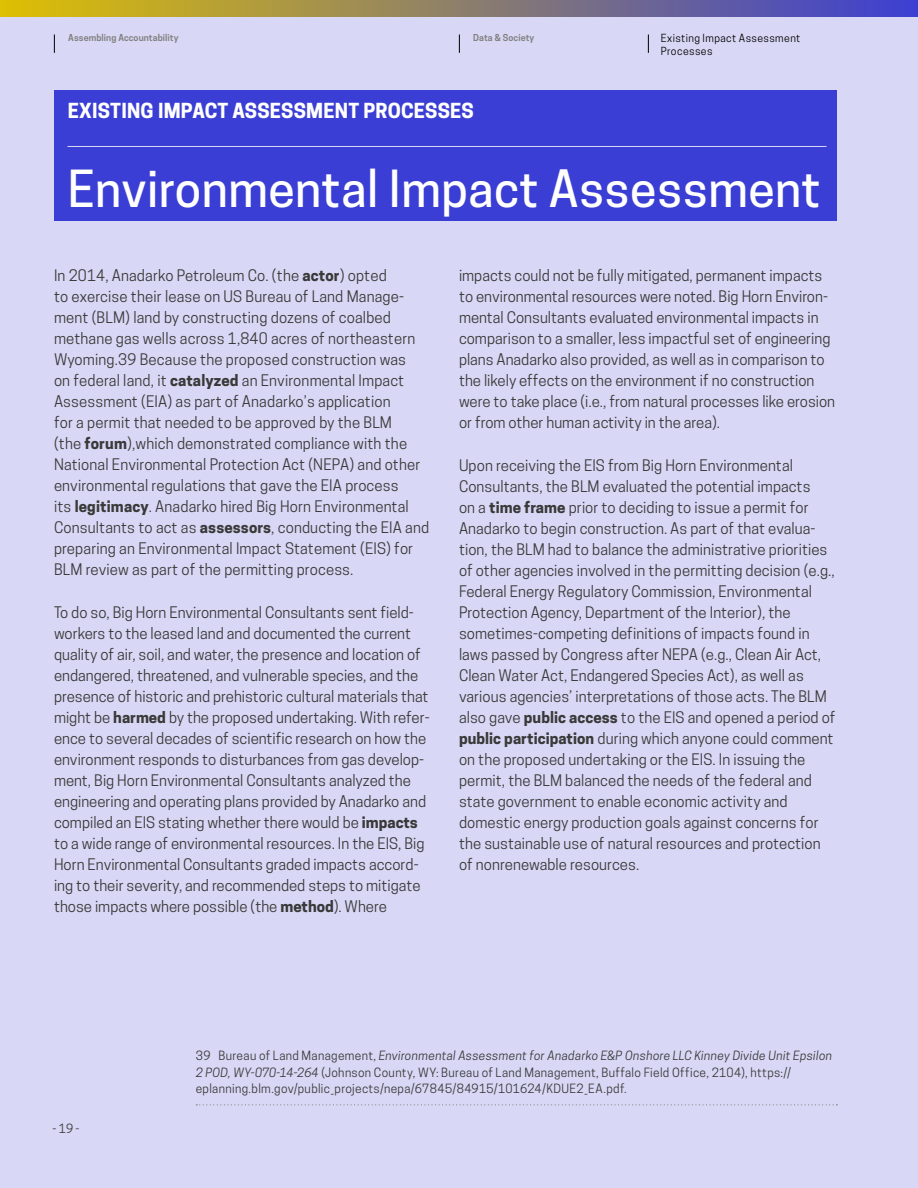
<style>
.page{position:relative;width:918px;height:1188px;background:#fff}
.page>*{position:absolute;margin:0;border:0;box-sizing:border-box;transform-origin:0 0}
.t1{font:500 48px "Cooper Hewitt";letter-spacing:.01em;color:#fff}
.t2{font:700 19.5px "Cooper Hewitt";letter-spacing:.01em;color:#fff}
.t3{font:15px/21px "Cooper Hewitt";color:#393939}
.t4{font:12px/16.5px "Cooper Hewitt";letter-spacing:.025em;color:#393939}
.t5{font:10.5px/12.6px "Cooper Hewitt";letter-spacing:.04em;color:#000}
.t6{font:600 9px "Cooper Hewitt";letter-spacing:.01em;color:#808080}
.s1{font-weight:700}
.s2{font-style:italic}
</style>
<div class="page">
<div style="left:0;top:0;width:918px;height:18px;background:linear-gradient(to right,#debf02,#3c3fd2)"></div>
<div style="left:0;top:18px;width:918px;height:1170px;background:#d8d8f6"></div>
<div style="left:54px;top:90px;width:783px;height:130px;background:#3b3ed4"></div>
<svg style="left:196px;top:1104px;width:641px;height:1px"></svg>
<hr style="left:67px;top:146px;width:760px;height:1px;background:#d8d8f6">
<svg style="left:54px;top:34px;width:1px;height:19px"></svg>
<svg style="left:459px;top:34px;width:1px;height:19px"></svg>
<svg style="left:648px;top:34px;width:1px;height:19px"></svg>
<p class="t6" style="left:68px;top:33px;width:112px">Assembling Accountability</p>
<p class="t6" style="left:473px;top:33px;width:63px">Data &amp; Society</p>
<p class="t5" style="left:661px;top:32px;width:141px">Existing Impact Assessment<br>Processes</p>
<h2 class="t2" style="left:68px;top:100px;width:408px">EXISTING IMPACT ASSESSMENT PROCESSES</h2>
<h1 class="t1" style="left:68px;top:161px;width:755px">Environmental Impact Assessment</h1>
<p class="t3" style="left:54px;top:265px;width:377px">In 2014, Anadarko Petroleum Co. (the <span class="s1">actor</span>) opted<br>to exercise their lease on US Bureau of Land Manage&shy;ment (BLM) land by constructing dozens of coalbed methane gas wells across 1,840 acres of northeastern Wyoming.39 Because the proposed construction was<br>on federal land, it <span class="s1">catalyzed</span> an Environmental Impact Assessment (EIA) as part of Anadarko’s application<br>for a permit that needed to be approved by the BLM<br>(the <span class="s1">forum</span>),which demonstrated compliance with the National Environmental Protection Act (NEPA) and other environmental regulations that gave the EIA process<br>its <span class="s1">legitimacy</span>. Anadarko hired Big Horn Environmental Consultants to act as <span class="s1">assessors</span>, conducting the EIA and preparing an Environmental Impact Statement (EIS) for BLM review as part of the permitting process.</p>
<p class="t3" style="left:54px;top:602px;width:377px">To do so, Big Horn Environmental Consultants sent field&shy;workers to the leased land and documented the current quality of air, soil, and water, the presence and location of endangered, threatened, and vulnerable species, and the presence of historic and prehistoric cultural materials that might be <span class="s1">harmed</span> by the proposed undertaking. With refer&shy;ence to several decades of scientific research on how the environment responds to disturbances from gas develop&shy;ment, Big Horn Environmental Consultants analyzed the engineering and operating plans provided by Anadarko and compiled an EIS stating whether there would be <span class="s1">impacts </span>to a wide range of environmental resources. In the EIS, Big Horn Environmental Consultants graded impacts accord&shy;ing to their severity, and recommended steps to mitigate those impacts where possible (the <span class="s1">method</span>). Where</p>
<p class="t3" style="left:459px;top:265px;width:378px">impacts could not be fully mitigated, permanent impacts to environmental resources were noted. Big Horn Environ&shy;mental Consultants evaluated environmental impacts in comparison to a smaller, less impactful set of engineering plans Anadarko also provided, as well as in comparison to the likely effects on the environment if no construction were to take place (i.e., from natural processes like erosion or from other human activity in the area).</p>
<p class="t3" style="left:459px;top:455px;width:378px">Upon receiving the EIS from Big Horn Environmental Consultants, the BLM evaluated the potential impacts<br>on a <span class="s1">time frame</span> prior to deciding to issue a permit for Anadarko to begin construction. As part of that evalua&shy;tion, the BLM had to balance the administrative priorities of other agencies involved in the permitting decision (e.g., Federal Energy Regulatory Commission, Environmental Protection Agency, Department of the Interior), the sometimes-competing definitions of impacts found in laws passed by Congress after NEPA (e.g., Clean Air Act, Clean Water Act, Endangered Species Act), as well as various agencies’ interpretations of those acts. The BLM also gave <span class="s1">public access</span> to the EIS and opened a period of <span class="s1">public participation</span> during which anyone could comment on the proposed undertaking or the EIS. In issuing the permit, the BLM balanced the needs of the federal and state government to enable economic activity and domestic energy production goals against concerns for the sustainable use of natural resources and protection of nonrenewable resources.</p>
<p class="t4" style="left:52px;top:1121px;width:29px">- 19 -</p>
<p class="t4" style="left:196px;top:1048px;width:638px">39 Bureau of Land Management, <span class="s2">Environmental Assessment for Anadarko E&amp;P Onshore LLC Kinney Divide Unit Epsilon<br>2 POD, WY-070-14-264</span> (Johnson County, WY: Bureau of Land Management, Buffalo Field Office, 2104), https:// eplanning.blm.gov/public_projects/nepa/67845/84915/101624/KDUE2_EA.pdf.</p>
</div>
